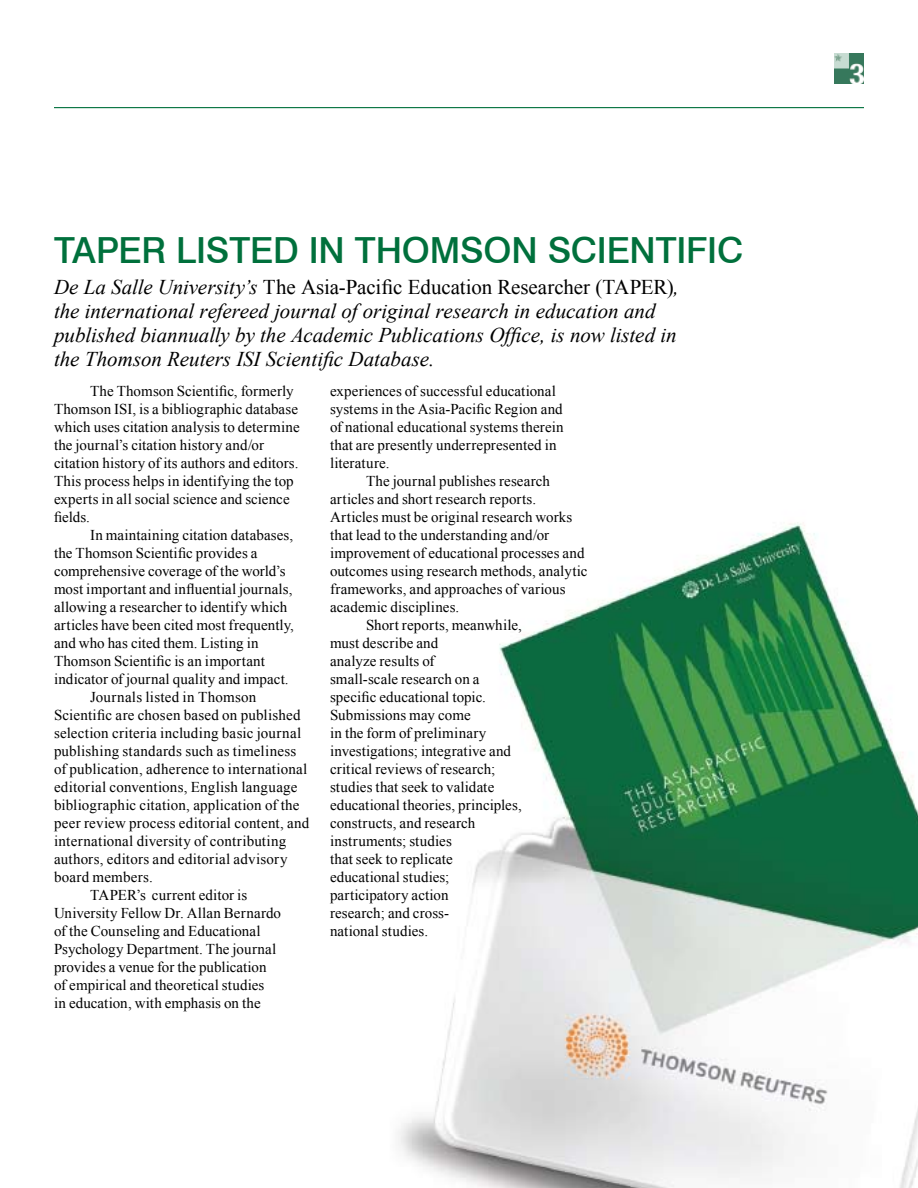
<style>
.page{position:relative;width:918px;height:1188px;background:#fff}
.page>*{position:absolute;margin:0;border:0;box-sizing:border-box;transform-origin:0 0}
.t1{font:500 36px "Swiss 721 BT";letter-spacing:-.005em;color:#00703c}
.t2{font:italic 21px/24px "Times New Roman";color:#000}
.t3{font:15px/18px "Times New Roman";letter-spacing:.005em;color:#000}
.s1{font-style:normal}
</style>
<div class="page">
<img style="left:84px;top:108px;width:834px;height:1080px">
<img style="left:835px;top:54px;width:29px;height:29px">
<hr style="left:54px;top:107px;width:810px;height:1px;background:#00703c">
<h1 class="t1" style="left:54px;top:228px;width:175px">TAPER LISTE</h1>
<h1 class="t1" style="left:273px;top:228px;width:472px">D IN THOMSON SCIENTIFIC</h1>
<p class="t2" style="left:54px;top:274px;width:626px">De La Salle University’s <span class="s1">The Asia-Pacific Education Researcher (TAPER)</span>, the international refereed journal of original research in education and published biannually by the Academic Publications Office, is now listed in the Thomson Reuters ISI Scientific Database.</p>
<p class="t3" style="left:54px;top:382px;width:247px;text-indent:36px">The Thomson Scientific, formerly Thomson ISI, is a bibliographic database which uses citation analysis to determine the journal’s citation history and/or citation history of its authors and editors.<br>This process helps in identifying the top experts in all social science and science fields.</p>
<p class="t3" style="left:90px;top:526px;width:205px">In maintaining citation databases,</p>
<p class="t3" style="left:54px;top:544px;width:205px">the Thomson Scientific provides a</p>
<p class="t3" style="left:54px;top:562px;width:233px">comprehensive coverage of the world’s</p>
<p class="t3" style="left:54px;top:580px;width:240px">most important and influential journals,</p>
<p class="t3" style="left:54px;top:598px;width:235px">allowing a researcher to identify which</p>
<p class="t3" style="left:54px;top:616px;width:242px">articles have been cited most frequently,</p>
<p class="t3" style="left:54px;top:634px;width:206px">and who has cited them. Listing in</p>
<p class="t3" style="left:54px;top:652px;width:212px">Thomson Scientific is an important</p>
<p class="t3" style="left:54px;top:670px;width:236px">indicator of journal quality and impact.</p>
<p class="t3" style="left:90px;top:688px;width:168px">Journals listed in Thomson</p>
<p class="t3" style="left:54px;top:706px;width:248px">Scientific are chosen based on published</p>
<p class="t3" style="left:54px;top:724px;width:249px">selection criteria including basic journal</p>
<p class="t3" style="left:54px;top:742px;width:244px">publishing standards such as timeliness</p>
<p class="t3" style="left:54px;top:760px;width:255px">of publication, adherence to international</p>
<p class="t3" style="left:54px;top:778px;width:245px">editorial conventions, English language</p>
<p class="t3" style="left:54px;top:796px;width:247px">bibliographic citation, application of the</p>
<p class="t3" style="left:54px;top:814px;width:257px">peer review process editorial content, and</p>
<p class="t3" style="left:54px;top:832px;width:234px">international diversity of contributing</p>
<p class="t3" style="left:54px;top:850px;width:235px">authors, editors and editorial advisory</p>
<p class="t3" style="left:54px;top:868px;width:100px">board members.</p>
<p class="t3" style="left:90px;top:886px;width:159px">TAPER’s current editor is</p>
<p class="t3" style="left:54px;top:904px;width:229px">University Fellow Dr. Allan Bernardo</p>
<p class="t3" style="left:54px;top:922px;width:208px">of the Counseling and Educational</p>
<p class="t3" style="left:54px;top:940px;width:224px">Psychology Department. The journal</p>
<p class="t3" style="left:54px;top:958px;width:214px">provides a venue for the publication</p>
<p class="t3" style="left:54px;top:976px;width:212px">of empirical and theoretical studies</p>
<p class="t3" style="left:54px;top:994px;width:208px">in education, with emphasis on the</p>
<p class="t3" style="left:330px;top:382px;width:235px">experiences of successful educational systems in the Asia-Pacific Region and of national educational systems therein that are presently underrepresented in literature.</p>
<p class="t3" style="left:366px;top:472px;width:185px">The journal publishes research</p>
<p class="t3" style="left:330px;top:490px;width:208px">articles and short research reports.</p>
<p class="t3" style="left:330px;top:508px;width:244px">Articles must be original research works</p>
<p class="t3" style="left:330px;top:526px;width:221px">that lead to the understanding and/or</p>
<p class="t3" style="left:330px;top:544px;width:256px">improvement of educational processes and</p>
<p class="t3" style="left:330px;top:562px;width:259px">outcomes using research methods, analytic</p>
<p class="t3" style="left:330px;top:580px;width:237px">frameworks, and approaches of various</p>
<p class="t3" style="left:330px;top:598px;width:131px">academic disciplines.</p>
<p class="t3" style="left:366px;top:616px;width:157px">Short reports, meanwhile,</p>
<p class="t3" style="left:330px;top:634px;width:110px">must describe and</p>
<p class="t3" style="left:330px;top:652px;width:106px">analyze results of</p>
<p class="t3" style="left:330px;top:670px;width:151px">small-scale research on a</p>
<p class="t3" style="left:330px;top:688px;width:157px">specific educational topic.</p>
<p class="t3" style="left:330px;top:706px;width:142px">Submissions may come</p>
<p class="t3" style="left:330px;top:724px;width:158px">in the form of preliminary</p>
<p class="t3" style="left:330px;top:742px;width:183px">investigations; integrative and</p>
<p class="t3" style="left:330px;top:760px;width:167px">critical reviews of research;</p>
<p class="t3" style="left:330px;top:778px;width:166px">studies that seek to validate</p>
<p class="t3" style="left:330px;top:796px;width:193px">educational theories, principles,</p>
<p class="t3" style="left:330px;top:814px;width:147px">constructs, and research</p>
<p class="t3" style="left:330px;top:832px;width:123px">instruments; studies</p>
<p class="t3" style="left:330px;top:850px;width:124px">that seek to replicate</p>
<p class="t3" style="left:330px;top:868px;width:121px">educational studies;</p>
<p class="t3" style="left:330px;top:886px;width:120px">participatory action</p>
<p class="t3" style="left:330px;top:904px;width:121px">research; and cross-</p>
<p class="t3" style="left:330px;top:922px;width:100px">national studies.</p>
</div>
